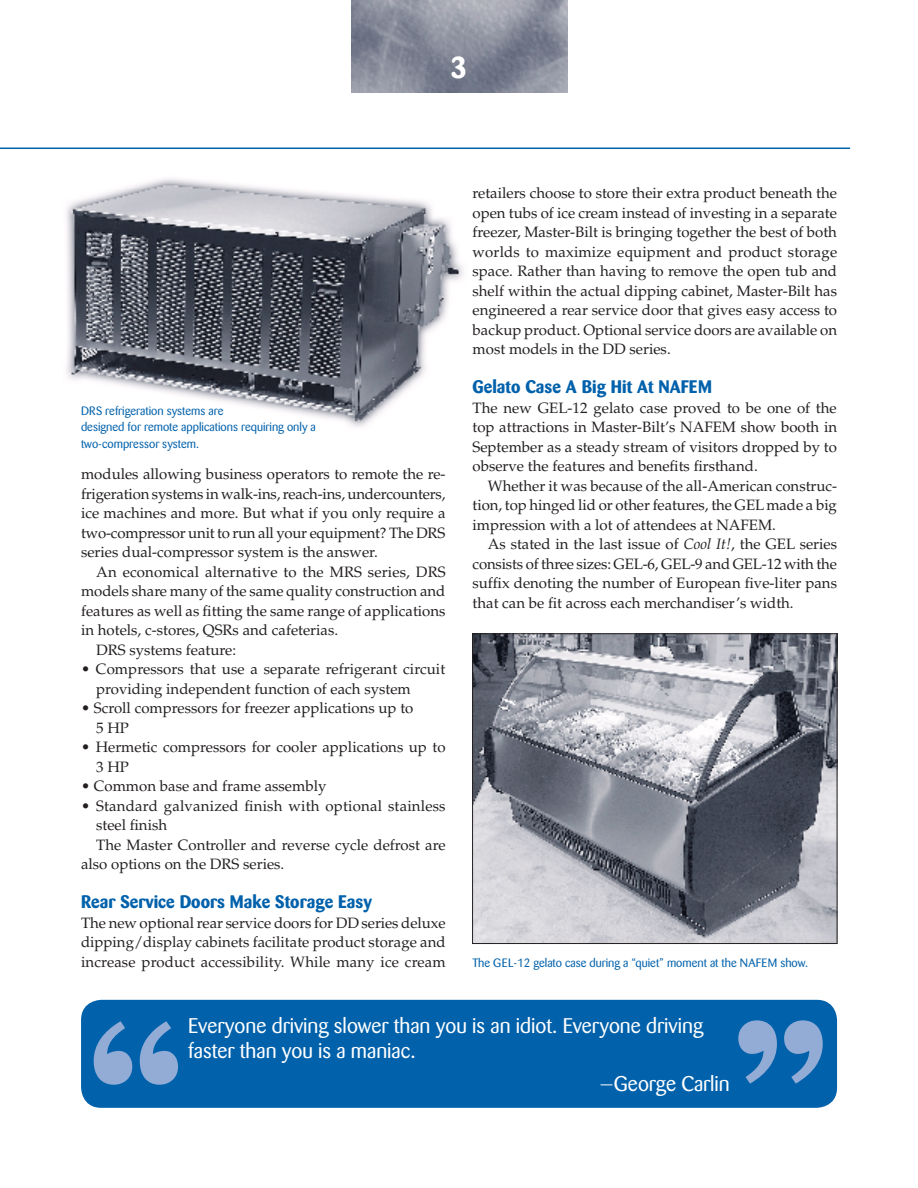
<style>
.page{position:relative;width:918px;height:1188px;background:#fff}
.page>*{position:absolute;margin:0;border:0;box-sizing:border-box;transform-origin:0 0}
.t1{font:700 30px "Barmeno";color:#fff}
.t2{font:21px/25.2px "Barmeno";color:#fff}
.SUBHEAD{font:700 18px "Barmeno";color:#0161ab}
.BODY{font:15px/19.5px "Palatino";color:#231f20;text-align:justify}
.CAPTION{font:12px/16.5px "Barmeno";color:#0161ab}
.s1{font-style:italic}
</style>
<div class="page">
<hr style="left:0;top:148px;width:850px;height:1px;background:#0161ab">
<img style="left:66px;top:178px;width:398px;height:249px">
<img style="left:351px;top:0;width:216px;height:93px">
<div style="left:81px;top:1000px;width:756px;height:108px;background:#0161ab"></div>
<svg style="left:94px;top:1021px;width:38px;height:64px;background:#568cc4"></svg>
<svg style="left:140px;top:1021px;width:38px;height:64px;background:#568cc4"></svg>
<svg style="left:738px;top:1020px;width:39px;height:64px;background:#538bc3"></svg>
<svg style="left:784px;top:1020px;width:39px;height:64px;background:#538bc3"></svg>
<img style="left:474px;top:635px;width:361px;height:307px">
<div style="left:472px;top:633px;width:365px;height:311px;border:1px solid #231f20"></div>
<p class="t1" style="left:451px;top:49px;width:18px">3</p>
<p class="CAPTION" style="left:81px;top:402px;width:144px">DRS refrigeration systems are</p>
<p class="CAPTION" style="left:81px;top:419px;width:236px">designed for remote applications requiring only a two-compressor system.</p>
<p class="BODY" style="left:81px;top:465px;width:366px">modules allowing business operators to remote the re&shy;frigeration systems in walk-ins, reach-ins, undercounters, ice machines and more. But what if you only require a two-compressor unit to run all your equipment? The DRS series dual-compressor system is the answer.</p>
<p class="BODY" style="left:81px;top:562px;width:366px;text-indent:15px">An economical alternative to the MRS series, DRS models share many of the same quality construction and features as well as fitting the same range of applications in hotels, c-stores, QSRs and cafeterias.</p>
<p class="BODY" style="left:96px;top:640px;width:141px">DRS systems feature:</p>
<p class="BODY" style="left:96px;top:660px;width:351px;text-indent:-15px">• Compressors that use a separate refrigerant circuit providing independent function of each system</p>
<p class="BODY" style="left:81px;top:699px;width:334px">• Scroll compressors for freezer applications up to</p>
<p class="BODY" style="left:96px;top:718px;width:34px">5 HP</p>
<p class="BODY" style="left:96px;top:738px;width:351px;text-indent:-15px">• Hermetic compressors for cooler applications up to<br>3 HP</p>
<p class="BODY" style="left:81px;top:777px;width:247px">• Common base and frame assembly</p>
<p class="BODY" style="left:96px;top:796px;width:351px;text-indent:-15px">• Standard galvanized finish with optional stainless steel finish</p>
<p class="BODY" style="left:81px;top:835px;width:366px;text-indent:15px">The Master Controller and reverse cycle defrost are also options on the DRS series.</p>
<p class="SUBHEAD" style="left:81px;top:891px;width:292px">Rear Service Doors Make Storage Easy</p>
<p class="BODY" style="left:81px;top:913px;width:366px">The new optional rear service doors for DD series deluxe dipping/display cabinets facilitate product storage and increase product accessibility. While many ice cream</p>
<p class="BODY" style="left:473px;top:184px;width:366px">retailers choose to store their extra product beneath the open tubs of ice cream instead of investing in a separate freezer, Master-Bilt is bringing together the best of both worlds to maximize equipment and product storage space. Rather than having to remove the open tub and shelf within the actual dipping cabinet, Master-Bilt has engineered a rear service door that gives easy access to backup product. Optional service doors are available on most models in the DD series.</p>
<p class="SUBHEAD" style="left:473px;top:376px;width:241px">Gelato Case A Big Hit At NAFEM</p>
<p class="BODY" style="left:473px;top:398px;width:366px">The new GEL-12 gelato case proved to be one of the top attractions in Master-Bilt’s NAFEM show booth in September as a steady stream of visitors dropped by to observe the features and benefits firsthand.</p>
<p class="BODY" style="left:473px;top:476px;width:366px;text-indent:15px">Whether it was because of the all-American construc&shy;tion, top hinged lid or other features, the GEL made a big impression with a lot of attendees at NAFEM.</p>
<p class="BODY" style="left:473px;top:535px;width:366px;text-indent:15px">As stated in the last issue of <span class="s1">Cool It!</span>, the GEL series consists of three sizes: GEL-6, GEL-9 and GEL-12 with the suffix denoting the number of European five-liter pans that can be fit across each merchandiser’s width.</p>
<p class="CAPTION" style="left:473px;top:954px;width:337px">The GEL-12 gelato case during a “quiet” moment at the NAFEM show.</p>
<p class="t2" style="left:188px;top:1013px;width:516px">Everyone driving slower than you is an idiot. Everyone driving faster than you is a maniac.</p>
<p class="t2" style="left:600px;top:1071px;width:132px">—George Carlin</p>
</div>
